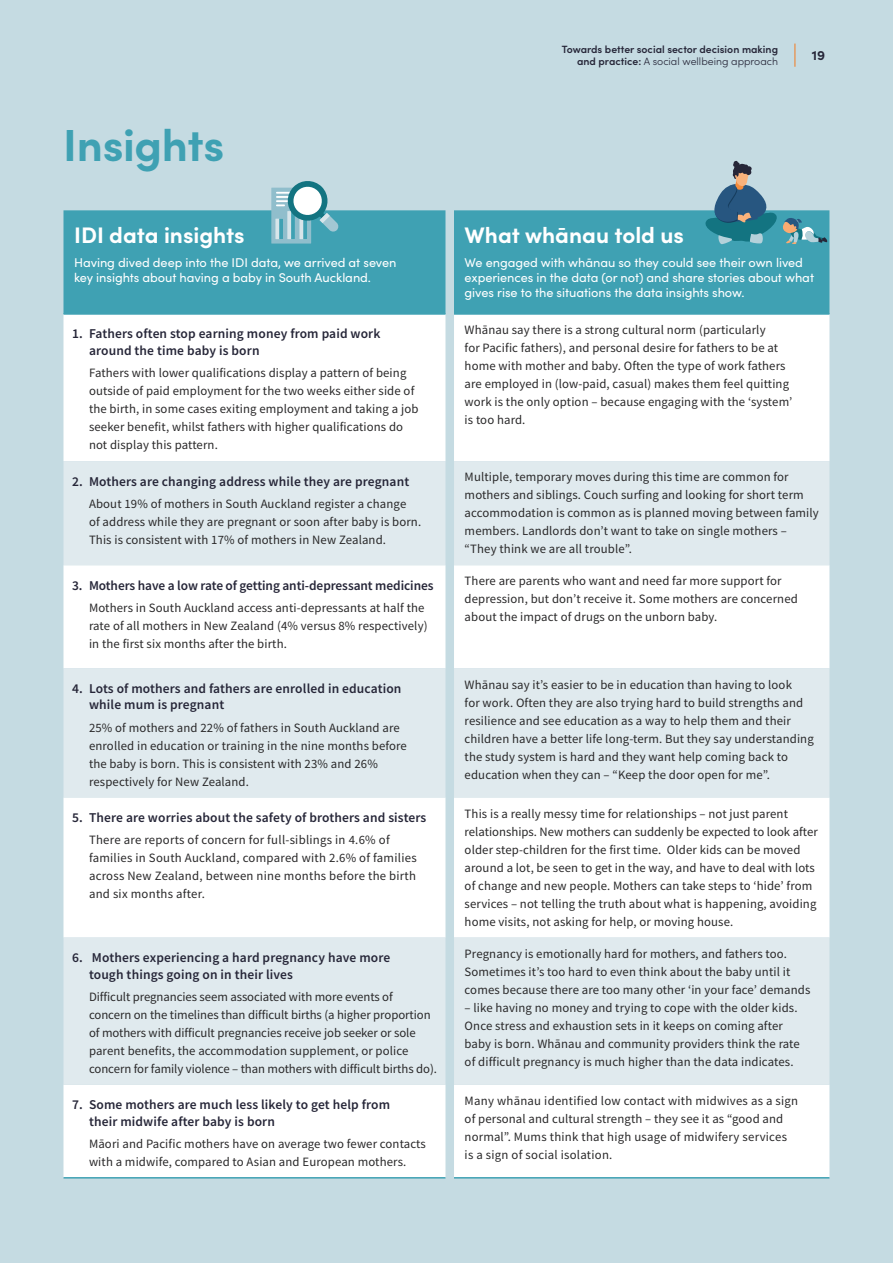
<style>
.page{position:relative;width:893px;height:1263px;background:#c5dbe2}
.page>*{position:absolute;margin:0;border:0;box-sizing:border-box;transform-origin:0 0}
.t1{font:700 45px "Sofia Pro";letter-spacing:-.01em;color:#3fa1b3}
.t2{font:700 22.5px "Sofia Pro";color:#fff}
.t3{font:600 13.5px/16.5px "Source Sans Pro";letter-spacing:.01em;color:#262638}
.t4{font:700 13.5px "Sofia Pro";color:#262638}
.Table_text{font:12.75px/18px "Source Sans Pro";letter-spacing:.01em;color:#292829}
.Intro_para{font:12.75px/15px "Sofia Pro";letter-spacing:-.005em;color:#fff}
.t5{font:600 10.5px/12px "Sofia Pro";color:#262638;text-align:right}
.s1{font-weight:300}
</style>
<div class="page">
<div style="left:63px;top:210px;width:766px;height:104px;background:#3fa1b3"></div>
<div style="left:63px;top:314px;width:766px;height:864px;background:#fff"></div>
<svg style="left:63px;top:461px;width:766px;height:624px;background:#ebf1f4"></svg>
<hr style="left:63px;top:313px;width:382px;height:2px;background:#3fa1b3">
<hr style="left:454px;top:313px;width:375px;height:2px;background:#3fa1b3">
<hr style="left:63px;top:1177px;width:382px;height:1px;background:#3fa1b3">
<hr style="left:454px;top:1177px;width:375px;height:1px;background:#3fa1b3">
<div style="left:271px;top:188px;width:40px;height:56px;background:#90becc"></div>
<div style="left:275px;top:219px;width:8px;height:20px;background:#b7d3dc"></div>
<svg style="left:276px;top:181px;width:63px;height:58px"></svg>
<svg style="left:700px;top:160px;width:127px;height:84px"></svg>
<svg style="left:794px;top:44px;width:1px;height:23px"></svg>
<h2 class="t1" style="left:63px;top:111px;width:163px">Insights</h2>
<h3 class="t2" style="left:74px;top:218px;width:172px">IDI data insights</h3>
<p class="Intro_para" style="left:74px;top:254px;width:324px">Having dived deep into the IDI data, we arrived at seven key insights about having a baby in South Auckland.</p>
<p class="t3" style="left:89px;top:326px;width:293px;text-indent:-17px">1. Fathers often stop earning money from paid work around the time baby is born</p>
<p class="Table_text" style="left:89px;top:364px;width:331px">Fathers with lower qualifications display a pattern of being outside of paid employment for the two weeks either side of the birth, in some cases exiting employment and taking a job seeker benefit, whilst fathers with higher qualifications do not display this pattern.</p>
<p class="t3" style="left:72px;top:473px;width:339px">2. Mothers are changing address while they are pregnant</p>
<p class="Table_text" style="left:89px;top:494px;width:334px">About 19% of mothers in South Auckland register a change<br>of address while they are pregnant or soon after baby is born.<br>This is consistent with 17% of mothers in New Zealand.</p>
<p class="t3" style="left:72px;top:577px;width:363px">3. Mothers have a low rate of getting anti-depressant medicines</p>
<p class="Table_text" style="left:89px;top:599px;width:340px">Mothers in South Auckland access anti-depressants at half the rate of all mothers in New Zealand (4% versus 8% respectively) in the first six months after the birth.</p>
<p class="t3" style="left:89px;top:680px;width:314px;text-indent:-17px">4. Lots of mothers and fathers are enrolled in education while mum is pregnant</p>
<p class="Table_text" style="left:89px;top:718px;width:319px">25% of mothers and 22% of fathers in South Auckland are enrolled in education or training in the nine months before the baby is born. This is consistent with 23% and 26% respectively for New Zealand.</p>
<p class="t3" style="left:72px;top:809px;width:356px">5. There are worries about the safety of brothers and sisters</p>
<p class="Table_text" style="left:89px;top:831px;width:329px">There are reports of concern for full-siblings in 4.6% of families in South Auckland, compared with 2.6% of families across New Zealand, between nine months before the birth and six months after.</p>
<p class="t3" style="left:89px;top:949px;width:303px;text-indent:-17px">6. Mothers experiencing a hard pregnancy have more tough things going on in their lives</p>
<p class="Table_text" style="left:89px;top:987px;width:349px">Difficult pregnancies seem associated with more events of concern on the timelines than difficult births (a higher proportion of mothers with difficult pregnancies receive job seeker or sole parent benefits, the accommodation supplement, or police concern for family violence – than mothers with difficult births do).</p>
<p class="t3" style="left:89px;top:1096px;width:303px;text-indent:-17px">7. Some mothers are much less likely to get help from their midwife after baby is born</p>
<p class="Table_text" style="left:89px;top:1134px;width:338px">Māori and Pacific mothers have on average two fewer contacts with a midwife, compared to Asian and European mothers.</p>
<p class="t5" style="left:562px;top:42px;width:218px">Towards better social sector decision making and practice: <span class="s1">A social wellbeing approach</span></p>
<p class="t4" style="left:812px;top:45px;width:15px">19</p>
<h3 class="t2" style="left:465px;top:218px;width:221px">What whānau told us</h3>
<p class="Intro_para" style="left:465px;top:254px;width:351px">We engaged with whānau so they could see their own lived experiences in the data (or not) and share stories about what gives rise to the situations the data insights show.</p>
<p class="Table_text" style="left:465px;top:321px;width:329px">Whānau say there is a strong cultural norm (particularly<br>for Pacific fathers), and personal desire for fathers to be at home with mother and baby. Often the type of work fathers are employed in (low-paid, casual) makes them feel quitting work is the only option – because engaging with the ‘system’ is too hard.</p>
<p class="Table_text" style="left:465px;top:468px;width:356px">Multiple, temporary moves during this time are common for mothers and siblings. Couch surfing and looking for short term accommodation is common as is planned moving between family members. Landlords don’t want to take on single mothers – “They think we are all trouble”.</p>
<p class="Table_text" style="left:465px;top:572px;width:335px">There are parents who want and need far more support for depression, but don’t receive it. Some mothers are concerned about the impact of drugs on the unborn baby.</p>
<p class="Table_text" style="left:465px;top:675px;width:351px">Whānau say it’s easier to be in education than having to look<br>for work. Often they are also trying hard to build strengths and resilience and see education as a way to help them and their children have a better life long-term. But they say understanding the study system is hard and they want help coming back to education when they can – “Keep the door open for me”.</p>
<p class="Table_text" style="left:465px;top:804px;width:355px">This is a really messy time for relationships – not just parent relationships. New mothers can suddenly be expected to look after older step-children for the first time. Older kids can be moved around a lot, be seen to get in the way, and have to deal with lots of change and new people. Mothers can take steps to ‘hide’ from services – not telling the truth about what is happening, avoiding home visits, not asking for help, or moving house.</p>
<p class="Table_text" style="left:465px;top:944px;width:347px">Pregnancy is emotionally hard for mothers, and fathers too.<br>Sometimes it’s too hard to even think about the baby until it comes because there are too many other ‘in your face’ demands</p>
<p class="Table_text" style="left:465px;top:998px;width:337px">– like having no money and trying to cope with the older kids.<br>Once stress and exhaustion sets in it keeps on coming after baby is born. Whānau and community providers think the rate of difficult pregnancy is much higher than the data indicates.</p>
<p class="Table_text" style="left:465px;top:1091px;width:335px">Many whānau identified low contact with midwives as a sign of personal and cultural strength – they see it as “good and normal”. Mums think that high usage of midwifery services is a sign of social isolation.</p>
</div>
